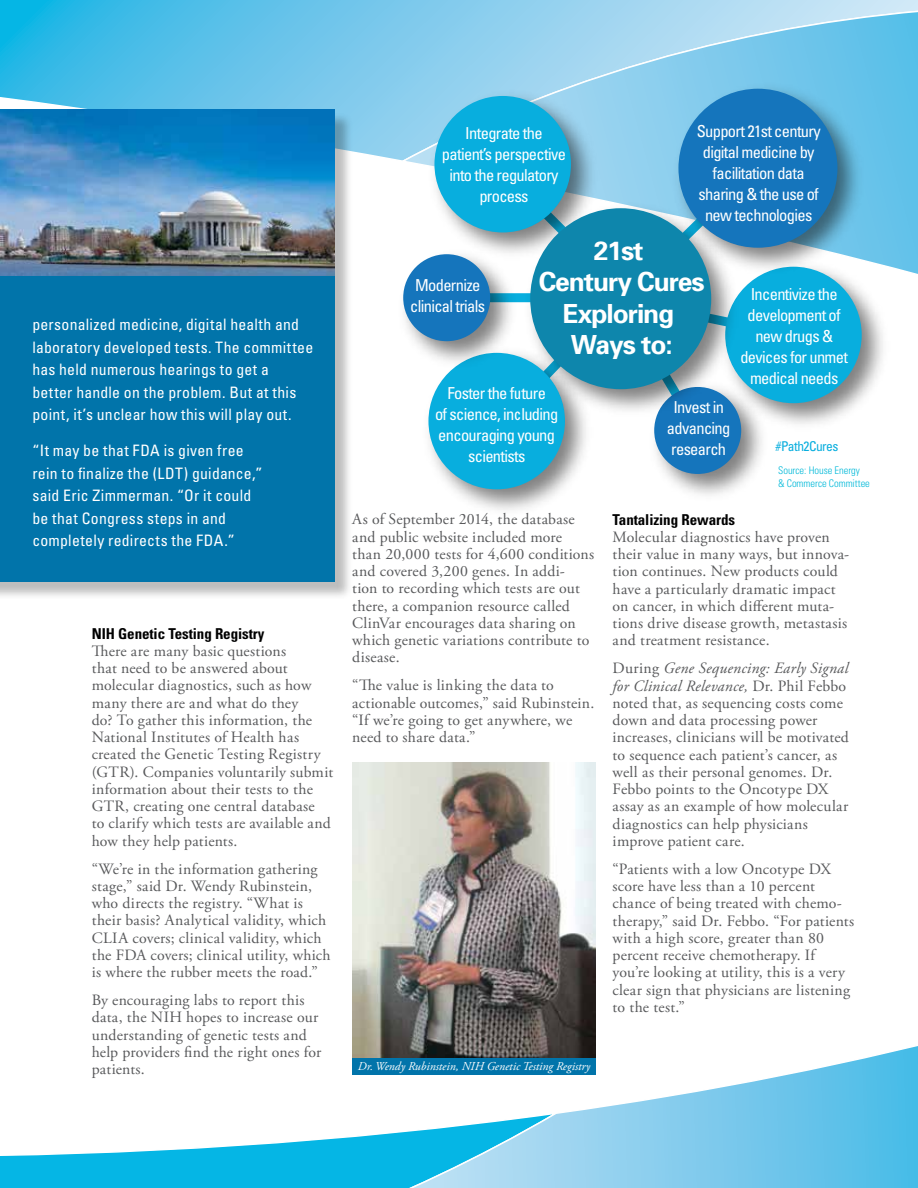
<style>
.page{position:relative;width:918px;height:1188px;background:#fff}
.page>*{position:absolute;margin:0;border:0;box-sizing:border-box;transform-origin:0 0}
.t1{font:700 26.4px/31.7px "Univers";letter-spacing:-.04em;color:#fff;text-align:center}
.t2{font:condensed 16.5px/21px "Univers";letter-spacing:-.04em;color:#fff;text-align:center}
.t3{font:15.75px/17.2px "Adobe Garamond Pro";letter-spacing:.015em;color:#58595b}
.t4{font:condensed 15.75px/22.5px "Univers";letter-spacing:.015em;color:#fff}
.t5{font:700 condensed 15px "Univers";letter-spacing:-.005em;color:#000}
.t6{font:condensed 13.5px "Univers";letter-spacing:-.04em;color:#08aede}
.t7{font:italic 12px "Adobe Garamond Pro";color:#fff}
.t8{font:300 condensed 10.5px/12.6px "Univers";letter-spacing:-.005em;color:#00b9d9}
.s1{font-style:italic}
</style>
<div class="page">
<svg style="left:0;top:1152px;width:126px;height:36px"></svg>
<svg style="left:126px;top:1046px;width:792px;height:142px"></svg>
<svg style="left:0;top:0;width:918px;height:160px"></svg>
<svg style="left:401px;top:3px;width:517px;height:271px"></svg>
<svg style="left:652px;top:181px;width:14px;height:15px"></svg>
<img style="left:422px;top:84px;width:182px;height:158px">
<div style="left:434px;top:96px;width:137px;height:136px;background:#08aede;border-radius:50%"></div>
<img style="left:746px;top:255px;width:149px;height:169px">
<div style="left:725px;top:267px;width:137px;height:136px;background:#08aede;border-radius:50%"></div>
<img style="left:666px;top:77px;width:205px;height:204px">
<div style="left:678px;top:89px;width:159px;height:159px;background:#1575bc;border-radius:50%"></div>
<img style="left:428px;top:374px;width:158px;height:136px">
<div style="left:428px;top:353px;width:137px;height:136px;background:#08aede;border-radius:50%"></div>
<img style="left:654px;top:382px;width:120px;height:113px">
<div style="left:654px;top:387px;width:87px;height:87px;background:#1575bc;border-radius:50%"></div>
<img style="left:518px;top:196px;width:226px;height:226px">
<div style="left:530px;top:208px;width:181px;height:181px;background:#0e86ac;border-radius:50%"></div>
<img style="left:401px;top:242px;width:122px;height:132px">
<div style="left:403px;top:254px;width:87px;height:87px;background:#1575bc;border-radius:50%"></div>
<div style="left:0;top:112px;width:353px;height:489px;background:#000;opacity:.26"></div>
<div style="left:0;top:110px;width:334px;height:472px;background:#0174aa"></div>
<img style="left:0;top:110px;width:334px;height:166px">
<img style="left:352px;top:763px;width:244px;height:296px">
<div style="left:352px;top:1059px;width:244px;height:16px;background:#0174aa"></div>
<p class="t4" style="left:32px;top:313px;width:282px">personalized medicine, digital health and laboratory developed tests. The committee has held numerous hearings to get a<br>better handle on the problem. But at this point, it’s unclear how this will play out.</p>
<p class="t4" style="left:32px;top:439px;width:232px">“It may be that FDA is given free rein to finalize the (LDT) guidance,” said Eric Zimmerman. “Or it could be that Congress steps in and completely redirects the FDA.”</p>
<p class="t5" style="left:92px;top:624px;width:174px">NIH Genetic Testing Registry</p>
<p class="t3" style="left:92px;top:643px;width:243px">There are many basic questions<br>that need to be answered about molecular diagnostics, such as how many there are and what do they<br>do? To gather this information, the National Institutes of Health has created the Genetic Testing Registry (GTR). Companies voluntarily submit information about their tests to the GTR, creating one central database<br>to clarify which tests are available and how they help patients.</p>
<p class="t3" style="left:92px;top:861px;width:240px">“We’re in the information gathering stage,” said Dr. Wendy Rubinstein, who directs the registry. “What is their basis? Analytical validity, which CLIA covers; clinical validity, which the FDA covers; clinical utility, which is where the rubber meets the road.”</p>
<p class="t3" style="left:92px;top:992px;width:231px">By encouraging labs to report this data, the NIH hopes to increase our understanding of genetic tests and help providers find the right ones for patients.</p>
<p class="t2" style="left:442px;top:122px;width:125px">Integrate the patient’s perspective into the regulatory process</p>
<p class="t2" style="left:697px;top:120px;width:126px">Support 21st century digital medicine by facilitation data sharing &amp; the use of new technologies</p>
<p class="t2" style="left:410px;top:274px;width:77px;text-align:left">Modernize clinical trials</p>
<h1 class="t1" style="left:539px;top:234px;width:167px">21st<br>Century Cures<br>Exploring<br>Ways to:</h1>
<p class="t2" style="left:435px;top:382px;width:125px">Foster the future<br>of science, including encouraging young scientists</p>
<p class="t2" style="left:667px;top:396px;width:65px">Invest in advancing research</p>
<p class="t2" style="left:740px;top:283px;width:109px">Incentivize the development of new drugs &amp; devices for unmet medical needs</p>
<p class="t6" style="left:776px;top:437px;width:64px">#Path2Cures</p>
<p class="t8" style="left:778px;top:464px;width:93px">Source: House Energy<br>&amp; Commerce Committee</p>
<p class="t3" style="left:352px;top:511px;width:244px">As of September 2014, the database and public website included more than 20,000 tests for 4,600 conditions and covered 3,200 genes. In addi-<br>tion to recording which tests are out there, a companion resource called<br>ClinVar encourages data sharing on which genetic variations contribute to disease.</p>
<p class="t3" style="left:352px;top:677px;width:244px">“The value is linking the data to actionable outcomes,” said Rubinstein. “If we’re going to get anywhere, we need to share data.”</p>
<p class="t5" style="left:613px;top:510px;width:124px">Tantalizing Rewards</p>
<p class="t3" style="left:613px;top:529px;width:238px">Molecular diagnostics have proven their value in many ways, but innova&shy;tion continues. New products could have a particularly dramatic impact on cancer, in which different muta&shy;tions drive disease growth, metastasis and treatment resistance.</p>
<p class="t3" style="left:613px;top:660px;width:238px">During <span class="s1">Gene Sequencing: Early Signal for Clinical Relevance,</span> Dr. Phil Febbo noted that, as sequencing costs come down and data processing power increases, clinicians will be motivated to sequence each patient’s cancer, as well as their personal genomes. Dr.<br>Febbo points to the Oncotype DX assay as an example of how molecular diagnostics can help physicians improve patient care.</p>
<p class="t3" style="left:613px;top:861px;width:243px">“Patients with a low Oncotype DX score have less than a 10 percent chance of being treated with chemo&shy;therapy,” said Dr. Febbo. “For patients with a high score, greater than 80 percent receive chemotherapy. If you’re looking at utility, this is a very clear sign that physicians are listening to the test.”</p>
<p class="t7" style="left:358px;top:1059px;width:234px">Dr. Wendy Rubinstein, NIH Genetic Testing Registry</p>
</div>
